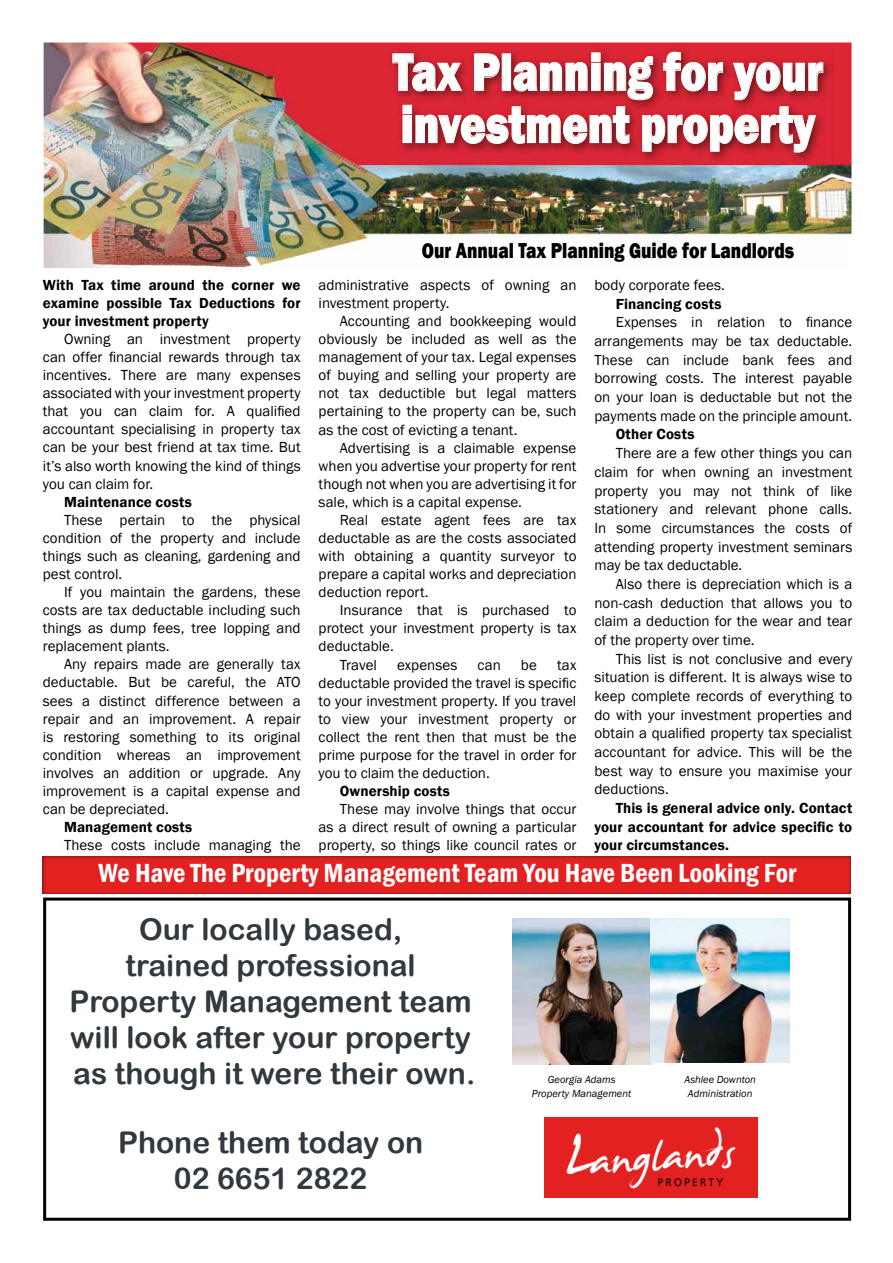
<style>
.page{position:relative;width:893px;height:1263px;background:#fff}
.page>*{position:absolute;margin:0;border:0;box-sizing:border-box;transform-origin:0 0}
.t1{font:800 54.3px/52.2px "Franklin Gothic";color:#fff;scale:.8 1}
.t2{font:30px/36px "Arial Rounded MT Bold";color:#31393f;text-align:center}
.t3{font:600 condensed 27px "Franklin Gothic";color:#fff}
.t4{font:800 22.2px "Franklin Gothic";color:#000;scale:.8 1}
.t5{font:15px/18.1px "Franklin Gothic";color:#000;text-align:justify}
.t6{font:600 15px/18px "Franklin Gothic";letter-spacing:.01em;color:#000;text-align:justify}
.t7{font:italic 10.5px/13.5px "Franklin Gothic";color:#000;text-align:center}
</style>
<div class="page">
<img style="left:44px;top:43px;width:807px;height:225px">
<div style="left:387px;top:46px;width:446px;height:117px;background:#da2635"></div>
<svg style="left:392px;top:52px;width:432px;height:101px;background:#b73841"></svg>
<svg style="left:422px;top:242px;width:87px;height:17px"></svg>
<svg style="left:518px;top:242px;width:277px;height:21px"></svg>
<img style="left:42px;top:856px;width:808px;height:37px">
<div style="left:43px;top:897px;width:808px;height:324px;border:3px solid #000"></div>
<img style="left:512px;top:918px;width:277px;height:146px">
<img style="left:545px;top:1118px;width:212px;height:79px">
<h1 class="t1" style="left:393px;top:46px;width:539px">Tax Planning for your investment property</h1>
<p class="t6" style="left:43px;top:276px;width:259px">With Tax time around the corner we examine possible Tax Deductions for your investment property</p>
<p class="t5" style="left:43px;top:330px;width:259px;text-indent:21px">Owning an investment property can offer financial rewards through tax incentives. There are many expenses associated with your investment property that you can claim for. A qualified accountant specialising in property tax can be your best friend at tax time. But it’s also worth knowing the kind of things you can claim for.</p>
<p class="t6" style="left:64px;top:493px;width:129px">Maintenance costs</p>
<p class="t5" style="left:43px;top:511px;width:259px;text-indent:21px">These pertain to the physical condition of the property and include things such as cleaning, gardening and pest control.</p>
<p class="t5" style="left:43px;top:583px;width:259px;text-indent:21px">If you maintain the gardens, these costs are tax deductable including such things as dump fees, tree lopping and replacement plants.</p>
<p class="t5" style="left:43px;top:656px;width:259px;text-indent:21px">Any repairs made are generally tax deductable. But be careful, the ATO sees a distinct difference between a repair and an improvement. A repair is restoring something to its original condition whereas an improvement involves an addition or upgrade. Any improvement is a capital expense and can be depreciated.</p>
<p class="t6" style="left:64px;top:818px;width:130px">Management costs</p>
<p class="t5" style="left:64px;top:836px;width:238px">These costs include managing the</p>
<h3 class="t4" style="left:422px;top:236px;width:467px">Our Annual Tax Planning Guide for Landlords</h3>
<p class="t5" style="left:319px;top:276px;width:259px">administrative aspects of owning an investment property.</p>
<p class="t5" style="left:319px;top:312px;width:259px;text-indent:21px">Accounting and bookkeeping would obviously be included as well as the management of your tax. Legal expenses of buying and selling your property are not tax deductible but legal matters pertaining to the property can be, such as the cost of evicting a tenant.</p>
<p class="t5" style="left:319px;top:439px;width:259px;text-indent:21px">Advertising is a claimable expense when you advertise your property for rent though not when you are advertising it for sale, which is a capital expense.</p>
<p class="t5" style="left:319px;top:511px;width:259px;text-indent:21px">Real estate agent fees are tax deductable as are the costs associated with obtaining a quantity surveyor to prepare a capital works and depreciation deduction report.</p>
<p class="t5" style="left:340px;top:601px;width:238px">Insurance that is purchased to</p>
<p class="t5" style="left:319px;top:620px;width:259px">protect your investment property is tax</p>
<p class="t5" style="left:319px;top:638px;width:77px">deductable.</p>
<p class="t5" style="left:340px;top:656px;width:39px">Travel</p>
<p class="t5" style="left:397px;top:656px;width:62px">expenses</p>
<p class="t5" style="left:478px;top:656px;width:25px">can</p>
<p class="t5" style="left:521px;top:656px;width:17px">be</p>
<p class="t5" style="left:319px;top:656px;width:259px;text-indent:238px">tax deductable provided the travel is specific to your investment property. If you travel to view your investment property or collect the rent then that must be the prime purpose for the travel in order for you to claim the deduction.</p>
<p class="t6" style="left:340px;top:782px;width:112px">Ownership costs</p>
<p class="t5" style="left:319px;top:800px;width:259px;text-indent:21px">These may involve things that occur as a direct result of owning a particular property, so things like council rates or</p>
<p class="t5" style="left:594px;top:276px;width:132px">body corporate fees.</p>
<p class="t6" style="left:616px;top:295px;width:107px">Financing costs</p>
<p class="t5" style="left:594px;top:313px;width:259px;line-height:18.6px;text-indent:21px">Expenses in relation to finance arrangements may be tax deductable.<br>These can include bank fees and borrowing costs. The interest payable on your loan is deductable but not the payments made on the principle amount.</p>
<p class="t6" style="left:616px;top:426px;width:80px">Other Costs</p>
<p class="t5" style="left:594px;top:444px;width:259px;line-height:18.8px;text-indent:21px">There are a few other things you can claim for when owning an investment property you may not think of like stationery and relevant phone calls.<br>In some circumstances the costs of attending property investment seminars may be tax deductable.</p>
<p class="t5" style="left:594px;top:575px;width:259px;line-height:18.8px;text-indent:21px">Also there is depreciation which is a non-cash deduction that allows you to claim a deduction for the wear and tear of the property over time.</p>
<p class="t5" style="left:594px;top:649px;width:259px;line-height:18.8px;text-indent:21px">This list is not conclusive and every situation is different. It is always wise to keep complete records of everything to do with your investment properties and obtain a qualified property tax specialist accountant for advice. This will be the best way to ensure you maximise your deductions.</p>
<p class="t6" style="left:594px;top:799px;width:259px;line-height:18.6px;text-indent:21px">This is general advice only. Contact your accountant for advice specific to your circumstances.</p>
<h3 class="t3" style="left:99px;top:855px;width:699px">We Have The Property Management Team You Have Been Looking For</h3>
<h2 class="t2" style="left:70px;top:911px;width:407px">Our locally based,<br>trained professional<br>Property Management team will look after your property as though it were their own.</h2>
<h2 class="t2" style="left:118px;top:1123px;width:307px">Phone them today on<br>02 6651 2822</h2>
<p class="t7" style="left:532px;top:1073px;width:101px">Georgia Adams<br>Property Management</p>
<p class="t7" style="left:684px;top:1073px;width:73px">Ashlee Downton<br>Administration</p>
</div>
